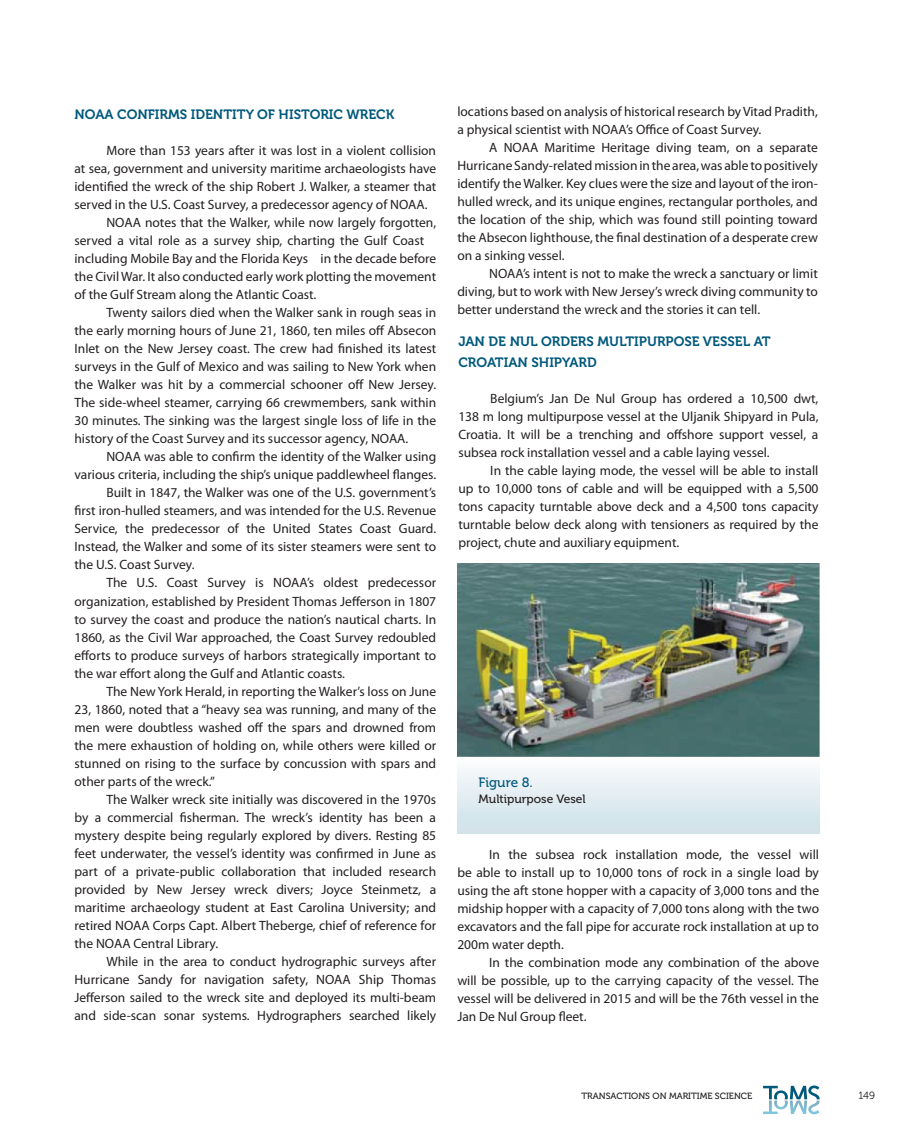
<style>
.page{position:relative;width:915px;height:1127px;background:#fff}
.page>*{position:absolute;margin:0;border:0;box-sizing:border-box;transform-origin:0 0}
.Body_text{font:13.5px/18px "Myriad Pro";color:#231f20;text-align:justify}
.t1{font:13.5px/21.6px "Museo 700";color:#00597c}
.Figure{font:13.5px "Museo 500";color:#00597c}
.Figure-2{font:12px "Museo 500";color:#231f20}
.t2{font:10.5px "Museo 300";color:#231f20}
.t3{font:9px "Museo 500";color:#231f20}
</style>
<div class="page">
<svg style="left:763px;top:1085px;width:56px;height:29px"></svg>
<img style="left:457px;top:563px;width:361px;height:193px">
<div style="left:457px;top:756px;width:362px;height:78px;background:linear-gradient(to bottom,#fdfdfe,#cde1e8)"></div>
<p class="t1" style="left:74px;top:104px;width:321px">NOAA CONFIRMS IDENTITY OF HISTORIC WRECK</p>
<p class="Body_text" style="left:74px;top:142px;width:363px;text-indent:32px">More than 153 years after it was lost in a violent collision at sea, government and university maritime archaeologists have identified the wreck of the ship Robert J. Walker, a steamer that served in the U.S. Coast Survey, a predecessor agency of NOAA.</p>
<p class="Body_text" style="left:74px;top:214px;width:363px;text-indent:32px">NOAA notes that the Walker, while now largely forgotten, served a vital role as a survey ship, charting the Gulf Coast ‒ including Mobile Bay and the Florida Keys ‒ in the decade before the Civil War. It also conducted early work plotting the movement of the Gulf Stream along the Atlantic Coast.</p>
<p class="Body_text" style="left:74px;top:304px;width:363px;text-indent:32px">Twenty sailors died when the Walker sank in rough seas in the early morning hours of June 21, 1860, ten miles off Absecon Inlet on the New Jersey coast. The crew had finished its latest surveys in the Gulf of Mexico and was sailing to New York when the Walker was hit by a commercial schooner off New Jersey.<br>The side-wheel steamer, carrying 66 crewmembers, sank within 30 minutes. The sinking was the largest single loss of life in the history of the Coast Survey and its successor agency, NOAA.</p>
<p class="Body_text" style="left:74px;top:448px;width:363px;text-align:right">NOAA was able to confirm the identity of the Walker using various criteria, including the ship’s unique paddlewheel flanges.</p>
<p class="Body_text" style="left:74px;top:484px;width:363px;text-indent:32px">Built in 1847, the Walker was one of the U.S. government’s first iron-hulled steamers, and was intended for the U.S. Revenue Service, the predecessor of the United States Coast Guard.<br>Instead, the Walker and some of its sister steamers were sent to the U.S. Coast Survey.</p>
<p class="Body_text" style="left:74px;top:574px;width:363px;text-indent:32px">The U.S. Coast Survey is NOAA’s oldest predecessor organization, established by President Thomas Jefferson in 1807 to survey the coast and produce the nation’s nautical charts. In 1860, as the Civil War approached, the Coast Survey redoubled efforts to produce surveys of harbors strategically important to the war effort along the Gulf and Atlantic coasts.</p>
<p class="Body_text" style="left:74px;top:682px;width:363px;text-indent:32px">The New York Herald, in reporting the Walker’s loss on June 23, 1860, noted that a “heavy sea was running, and many of the men were doubtless washed off the spars and drowned from the mere exhaustion of holding on, while others were killed or stunned on rising to the surface by concussion with spars and other parts of the wreck.”</p>
<p class="Body_text" style="left:74px;top:790px;width:363px;text-indent:32px">The Walker wreck site initially was discovered in the 1970s by a commercial fisherman. The wreck’s identity has been a mystery despite being regularly explored by divers. Resting 85 feet underwater, the vessel’s identity was confirmed in June as part of a private-public collaboration that included research provided by New Jersey wreck divers; Joyce Steinmetz, a maritime archaeology student at East Carolina University; and retired NOAA Corps Capt. Albert Theberge, chief of reference for the NOAA Central Library.</p>
<p class="Body_text" style="left:74px;top:952px;width:363px;text-indent:32px">While in the area to conduct hydrographic surveys after Hurricane Sandy for navigation safety, NOAA Ship Thomas Jefferson sailed to the wreck site and deployed its multi-beam and side-scan sonar systems. Hydrographers searched likely</p>
<p class="Body_text" style="left:457px;top:103px;width:362px">locations based on analysis of historical research by Vitad Pradith, a physical scientist with NOAA’s Office of Coast Survey.</p>
<p class="Body_text" style="left:457px;top:139px;width:362px;text-indent:32px">A NOAA Maritime Heritage diving team, on a separate Hurricane Sandy-related mission in the area, was able to positively identify the Walker. Key clues were the size and layout of the iron&shy;hulled wreck, and its unique engines, rectangular portholes, and the location of the ship, which was found still pointing toward the Absecon lighthouse, the final destination of a desperate crew on a sinking vessel.</p>
<p class="Body_text" style="left:457px;top:265px;width:362px;text-indent:32px">NOAA’s intent is not to make the wreck a sanctuary or limit diving, but to work with New Jersey’s wreck diving community to better understand the wreck and the stories it can tell.</p>
<p class="t1" style="left:458px;top:330px;width:313px">JAN DE NUL ORDERS MULTIPURPOSE VESSEL AT<br>CROATIAN SHIPYARD</p>
<p class="Body_text" style="left:458px;top:389px;width:361px;text-indent:32px">Belgium’s Jan De Nul Group has ordered a 10,500 dwt, 138 m long multipurpose vessel at the Uljanik Shipyard in Pula, Croatia. It will be a trenching and offshore support vessel, a subsea rock installation vessel and a cable laying vessel.</p>
<p class="Body_text" style="left:458px;top:461px;width:361px;text-indent:32px">In the cable laying mode, the vessel will be able to install up to 10,000 tons of cable and will be equipped with a 5,500 tons capacity turntable above deck and a 4,500 tons capacity turntable below deck along with tensioners as required by the project, chute and auxiliary equipment.</p>
<p class="Figure" style="left:478px;top:774px;width:56px">Figure 8.</p>
<p class="Figure-2" style="left:478px;top:792px;width:108px">Multipurpose Vesel</p>
<p class="Body_text" style="left:457px;top:845px;width:363px;text-indent:32px">In the subsea rock installation mode, the vessel will be able to install up to 10,000 tons of rock in a single load by using the aft stone hopper with a capacity of 3,000 tons and the midship hopper with a capacity of 7,000 tons along with the two excavators and the fall pipe for accurate rock installation at up to 200m water depth.</p>
<p class="Body_text" style="left:457px;top:953px;width:363px;text-indent:32px">In the combination mode any combination of the above will be possible, up to the carrying capacity of the vessel. The vessel will be delivered in 2015 and will be the 76th vessel in the Jan De Nul Group fleet.</p>
<p class="t3" style="left:581px;top:1091px;width:172px">TRANSACTIONS ON MARITIME SCIENCE</p>
<p class="t2" style="left:858px;top:1090px;width:18px">149</p>
</div>
